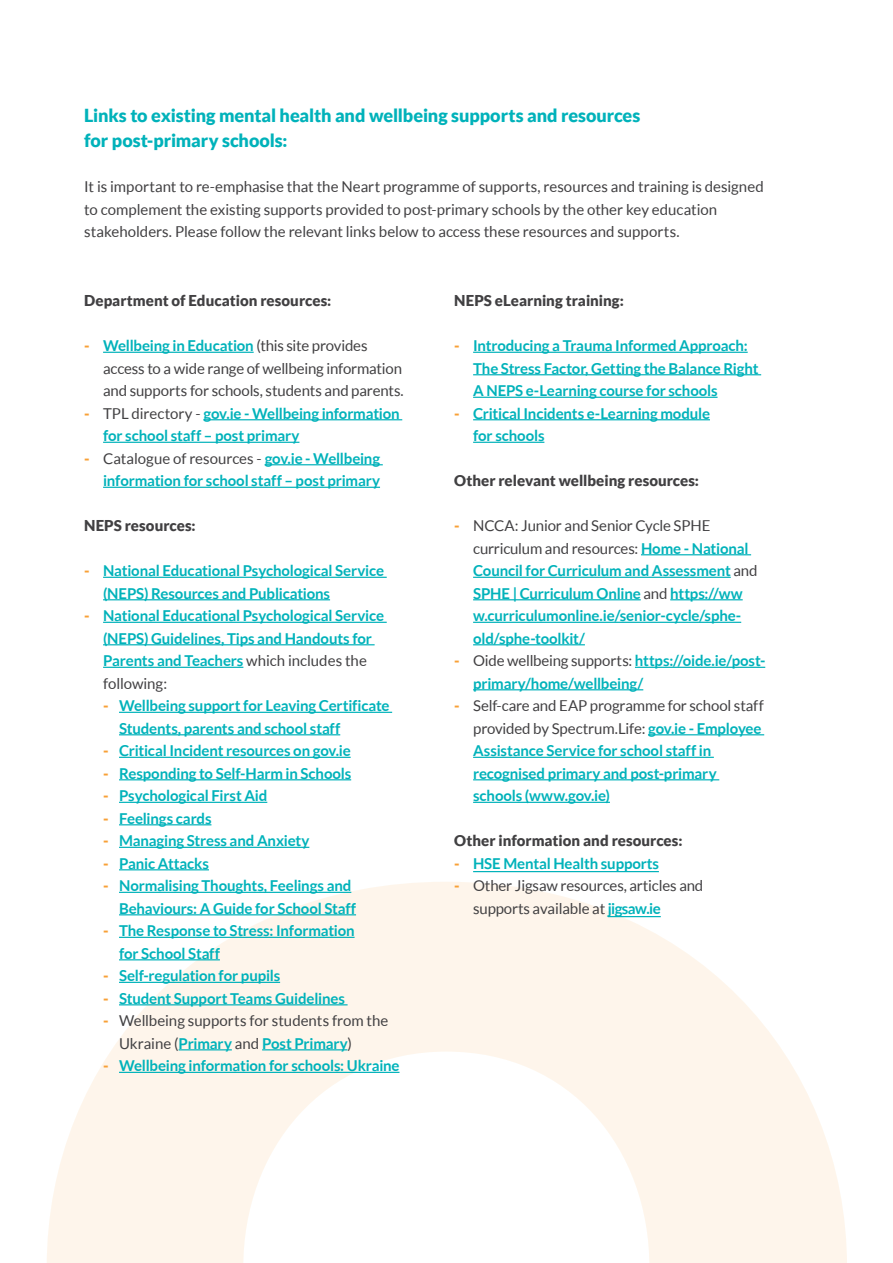
<style>
.page{position:relative;width:893px;height:1263px;background:#fff}
.page>*{position:absolute;margin:0;border:0;box-sizing:border-box;transform-origin:0 0}
.t1{font:900 18px/25.5px "Lato";letter-spacing:-.005em;color:#00b2ba}
.t2{font:700 15px/22.5px "Lato";letter-spacing:-.01em;color:#00b2ba}
.t3{font:15px/22.5px "Lato";letter-spacing:-.005em;color:#414042}
.t4{font:900 15px "Lato";color:#414042}
.s1{font-weight:900;color:#f8a036}
.s2{font-weight:700;color:#00b2ba}
.s3{font-weight:400;color:#414042}
</style>
<div class="page">
<svg style="left:47px;top:882px;width:800px;height:381px;fill:#fef5eb"></svg>
<hr style="left:103px;top:352px;width:151px;height:1px;background:#00b2ba">
<hr style="left:204px;top:419px;width:198px;height:1px;background:#00b2ba">
<hr style="left:103px;top:442px;width:196px;height:1px;background:#00b2ba">
<hr style="left:265px;top:464px;width:118px;height:1px;background:#00b2ba">
<hr style="left:103px;top:487px;width:277px;height:1px;background:#00b2ba">
<hr style="left:103px;top:577px;width:284px;height:1px;background:#00b2ba">
<hr style="left:103px;top:599px;width:227px;height:1px;background:#00b2ba">
<hr style="left:103px;top:622px;width:284px;height:1px;background:#00b2ba">
<hr style="left:103px;top:644px;width:272px;height:1px;background:#00b2ba">
<hr style="left:103px;top:667px;width:140px;height:1px;background:#00b2ba">
<hr style="left:119px;top:712px;width:273px;height:1px;background:#00b2ba">
<hr style="left:119px;top:734px;width:221px;height:1px;background:#00b2ba">
<hr style="left:119px;top:757px;width:232px;height:1px;background:#00b2ba">
<hr style="left:119px;top:779px;width:232px;height:1px;background:#00b2ba">
<hr style="left:119px;top:802px;width:148px;height:1px;background:#00b2ba">
<hr style="left:119px;top:824px;width:92px;height:1px;background:#00b2ba">
<hr style="left:119px;top:847px;width:190px;height:1px;background:#00b2ba">
<hr style="left:119px;top:869px;width:90px;height:1px;background:#00b2ba">
<hr style="left:119px;top:892px;width:232px;height:1px;background:#00b2ba">
<hr style="left:119px;top:914px;width:237px;height:1px;background:#00b2ba">
<hr style="left:119px;top:937px;width:236px;height:1px;background:#00b2ba">
<hr style="left:119px;top:959px;width:101px;height:1px;background:#00b2ba">
<hr style="left:119px;top:982px;width:161px;height:1px;background:#00b2ba">
<hr style="left:119px;top:1004px;width:229px;height:1px;background:#00b2ba">
<hr style="left:179px;top:1049px;width:53px;height:1px;background:#00b2ba">
<hr style="left:262px;top:1049px;width:85px;height:1px;background:#00b2ba">
<hr style="left:119px;top:1072px;width:280px;height:1px;background:#00b2ba">
<hr style="left:473px;top:352px;width:275px;height:1px;background:#00b2ba">
<hr style="left:473px;top:374px;width:288px;height:1px;background:#00b2ba">
<hr style="left:473px;top:397px;width:245px;height:1px;background:#00b2ba">
<hr style="left:473px;top:419px;width:237px;height:1px;background:#00b2ba">
<hr style="left:473px;top:442px;width:71px;height:1px;background:#00b2ba">
<hr style="left:641px;top:554px;width:110px;height:1px;background:#00b2ba">
<hr style="left:473px;top:577px;width:258px;height:1px;background:#00b2ba">
<hr style="left:473px;top:599px;width:168px;height:1px;background:#00b2ba">
<hr style="left:670px;top:599px;width:73px;height:1px;background:#00b2ba">
<hr style="left:473px;top:622px;width:268px;height:1px;background:#00b2ba">
<hr style="left:473px;top:644px;width:112px;height:1px;background:#00b2ba">
<hr style="left:635px;top:667px;width:130px;height:1px;background:#00b2ba">
<hr style="left:473px;top:689px;width:170px;height:1px;background:#00b2ba">
<hr style="left:648px;top:734px;width:116px;height:1px;background:#00b2ba">
<hr style="left:473px;top:757px;width:241px;height:1px;background:#00b2ba">
<hr style="left:473px;top:779px;width:246px;height:1px;background:#00b2ba">
<hr style="left:473px;top:802px;width:137px;height:1px;background:#00b2ba">
<hr style="left:473px;top:871px;width:186px;height:1px;background:#00b2ba">
<hr style="left:608px;top:916px;width:53px;height:1px;background:#00b2ba">
<p class="t1" style="left:84px;top:102px;width:558px">Links to existing mental health and wellbeing supports and resources for post-primary schools:</p>
<p class="t3" style="left:84px;top:175px;width:681px">It is important to re-emphasise that the Neart programme of supports, resources and training is designed to complement the existing supports provided to post-primary schools by the other key education stakeholders. Please follow the relevant links below to access these resources and supports.</p>
<p class="t4" style="left:84px;top:292px;width:249px">Department of Education resources:</p>
<p class="t3" style="left:103px;top:335px;width:302px;text-indent:-19px"><span class="s1">-</span> <span class="s2">Wellbeing in Education</span> (this site provides access to a wide range of wellbeing information and supports for schools, students and parents.</p>
<p class="t2" style="left:103px;top:402px;width:298px;text-indent:-19px"><span class="s1">-</span> <span class="s3">TPL directory -</span> gov.ie - Wellbeing information for school staff – post primary</p>
<p class="t2" style="left:84px;top:447px;width:297px;text-align:right"><span class="s1">-</span> <span class="s3">Catalogue of resources -</span> gov.ie - Wellbeing information for school staff – post primary</p>
<p class="t4" style="left:84px;top:517px;width:113px">NEPS resources:</p>
<p class="t2" style="left:103px;top:559px;width:282px;text-indent:-19px"><span class="s1">-</span> National Educational Psychological Service (NEPS) Resources and Publications</p>
<p class="t2" style="left:103px;top:604px;width:282px;text-indent:-19px"><span class="s1">-</span> National Educational Psychological Service (NEPS) Guidelines, Tips and Handouts for Parents and Teachers <span class="s3">which includes the following:</span></p>
<p class="t2" style="left:119px;top:694px;width:272px;text-indent:-16px"><span class="s1">-</span> Wellbeing support for Leaving Certificate<br>Students, parents and school staff</p>
<p class="t2" style="left:103px;top:739px;width:249px"><span class="s1">-</span> Critical Incident resources on gov.ie</p>
<p class="t2" style="left:103px;top:762px;width:250px"><span class="s1">-</span> Responding to Self-Harm in Schools</p>
<p class="t2" style="left:103px;top:784px;width:166px"><span class="s1">-</span> Psychological First Aid</p>
<p class="t2" style="left:103px;top:807px;width:110px"><span class="s1">-</span> Feelings cards</p>
<p class="t2" style="left:103px;top:829px;width:208px"><span class="s1">-</span> Managing Stress and Anxiety</p>
<p class="t2" style="left:103px;top:852px;width:108px"><span class="s1">-</span> Panic Attacks</p>
<p class="t2" style="left:119px;top:874px;width:239px;text-indent:-16px"><span class="s1">-</span> Normalising Thoughts, Feelings and<br>Behaviours: A Guide for School Staff</p>
<p class="t2" style="left:119px;top:919px;width:237px;text-indent:-16px"><span class="s1">-</span> The Response to Stress: Information for School Staff</p>
<p class="t2" style="left:103px;top:964px;width:179px"><span class="s1">-</span> Self-regulation for pupils</p>
<p class="t2" style="left:103px;top:987px;width:243px"><span class="s1">-</span> Student Support Teams Guidelines</p>
<p class="t3" style="left:119px;top:1010px;width:271px;text-indent:-16px"><span class="s1">-</span> Wellbeing supports for students from the<br>Ukraine (<span class="s2">Primary</span> and <span class="s2">Post Primary</span>)</p>
<p class="t2" style="left:103px;top:1054px;width:298px"><span class="s1">-</span> Wellbeing information for schools: Ukraine</p>
<p class="t4" style="left:454px;top:292px;width:171px">NEPS eLearning training:</p>
<p class="t2" style="left:473px;top:334px;width:287px;text-indent:-19px"><span class="s1">-</span> Introducing a Trauma Informed Approach:<br>The Stress Factor, Getting the Balance Right<br>A NEPS e-Learning course for schools</p>
<p class="t2" style="left:473px;top:402px;width:238px;text-indent:-19px"><span class="s1">-</span> Critical Incidents e-Learning module for schools</p>
<p class="t4" style="left:454px;top:472px;width:246px">Other relevant wellbeing resources:</p>
<p class="t2" style="left:473px;top:514px;width:286px;text-indent:-19px"><span class="s1">-</span> <span class="s3">NCCA: Junior and Senior Cycle SPHE curriculum and resources:</span> Home - National Council for Curriculum and Assessment <span class="s3">and </span>SPHE | Curriculum Online <span class="s3">and</span> https://ww w.curriculumonline.ie/senior-cycle/sphe&shy;old/sphe-toolkit/</p>
<p class="t2" style="left:473px;top:649px;width:294px;text-indent:-19px"><span class="s1">-</span> <span class="s3">Oide wellbeing supports:</span> https://oide.ie/post&shy;primary/home/wellbeing/</p>
<p class="t2" style="left:473px;top:694px;width:292px;text-indent:-19px"><span class="s1">-</span> <span class="s3">Self-care and EAP programme for school staff provided by Spectrum.Life:</span> gov.ie - Employee Assistance Service for school staff in recognised primary and post-primary schools (www.gov.ie)</p>
<p class="t4" style="left:454px;top:832px;width:230px">Other information and resources:</p>
<p class="t2" style="left:454px;top:852px;width:206px"><span class="s1">-</span> HSE Mental Health supports</p>
<p class="t3" style="left:473px;top:875px;width:232px;text-indent:-19px"><span class="s1">-</span> Other Jigsaw resources, articles and supports available at <span class="s2">jigsaw.ie</span></p>
</div>
